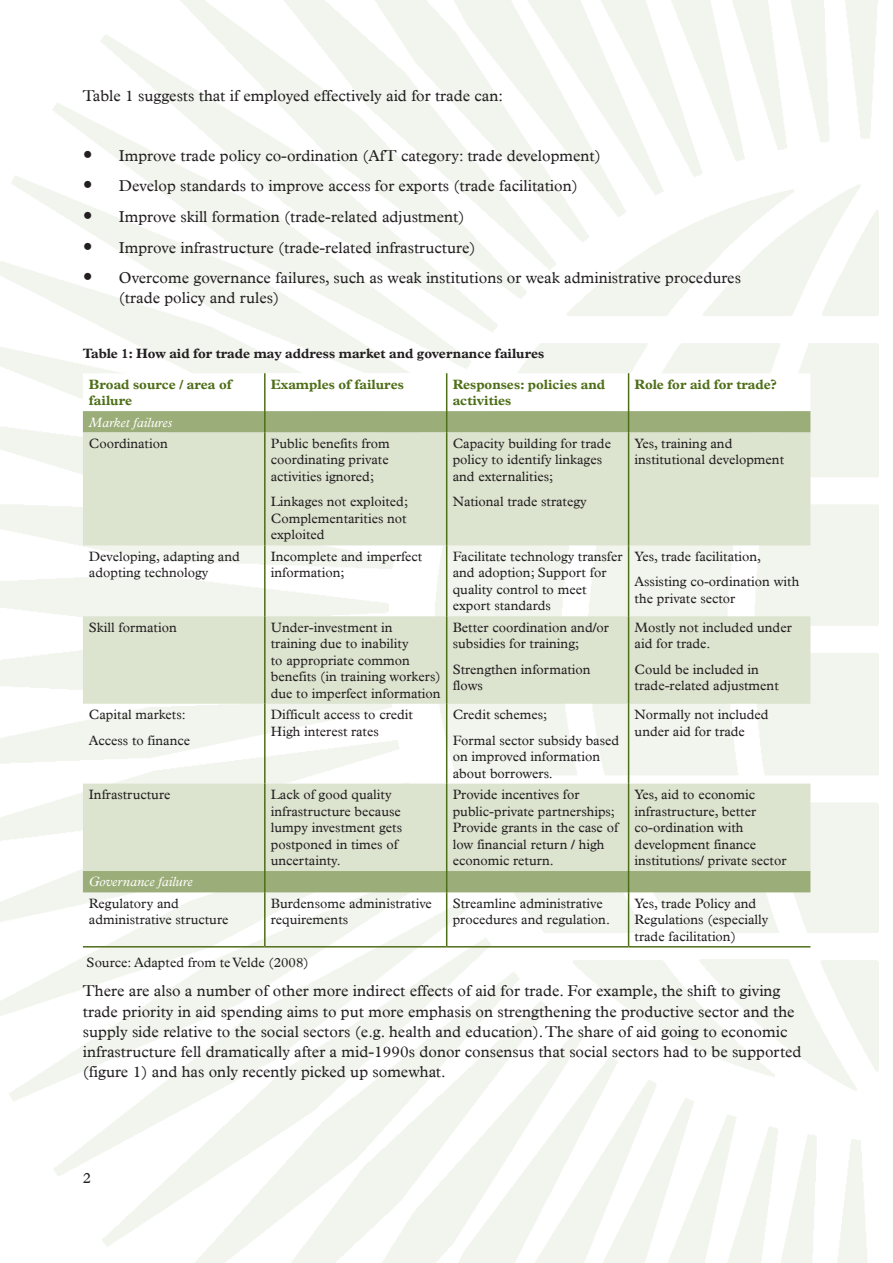
<style>
.page{position:relative;width:893px;height:1263px;background:#fff}
.page>*{position:absolute;margin:0;border:0;box-sizing:border-box;transform-origin:0 0}
.table_text{font:15.75px/20.2px "Plantin OUP";color:#231f20}
.Body_text{font:15.75px/20.2px "Plantin OUP";color:#231f20}
.t1{font:15px "Plantin OUP";color:#231f20}
.table_text-2{font:13.5px/16.5px "Plantin OUP";color:#231f20}
.table_text-3{font:700 13.5px/16.5px "Plantin OUP";color:#4e6e17}
.table_text-4{font:700 13.5px "Plantin OUP";color:#231f20}
.table_text-5{font:italic 13.5px "Plantin OUP";color:#fff}
</style>
<div class="page">
<div style="left:83px;top:871px;width:727px;height:21px;background:#9bad78"></div>
<svg style="left:83px;top:432px;width:727px;height:439px;background:#e4eadb"></svg>
<svg style="left:83px;top:373px;width:727px;height:59px"></svg>
<hr style="left:264px;top:432px;width:2px;height:113px;background:#4e6e17">
<hr style="left:446px;top:432px;width:1px;height:113px;background:#4e6e17">
<hr style="left:628px;top:432px;width:1px;height:113px;background:#4e6e17">
<hr style="left:264px;top:545px;width:2px;height:71px;background:#4e6e17">
<hr style="left:446px;top:545px;width:1px;height:71px;background:#4e6e17">
<hr style="left:628px;top:545px;width:1px;height:71px;background:#4e6e17">
<hr style="left:264px;top:616px;width:2px;height:88px;background:#4e6e17">
<hr style="left:446px;top:616px;width:1px;height:88px;background:#4e6e17">
<hr style="left:628px;top:616px;width:1px;height:88px;background:#4e6e17">
<hr style="left:264px;top:704px;width:2px;height:80px;background:#4e6e17">
<hr style="left:446px;top:704px;width:1px;height:80px;background:#4e6e17">
<hr style="left:628px;top:704px;width:1px;height:80px;background:#4e6e17">
<hr style="left:264px;top:784px;width:2px;height:87px;background:#4e6e17">
<hr style="left:446px;top:784px;width:1px;height:87px;background:#4e6e17">
<hr style="left:628px;top:784px;width:1px;height:87px;background:#4e6e17">
<hr style="left:264px;top:871px;width:2px;height:21px;background:#4e6e17">
<svg style="left:446px;top:871px;width:1px;height:21px"></svg>
<svg style="left:628px;top:871px;width:1px;height:21px"></svg>
<hr style="left:264px;top:892px;width:2px;height:54px;background:#4e6e17">
<hr style="left:446px;top:892px;width:1px;height:54px;background:#4e6e17">
<hr style="left:628px;top:892px;width:1px;height:54px;background:#4e6e17">
<hr style="left:83px;top:946px;width:182px;height:1px;background:#4e6e17">
<hr style="left:265px;top:946px;width:182px;height:1px;background:#4e6e17">
<hr style="left:447px;top:946px;width:182px;height:1px;background:#4e6e17">
<hr style="left:629px;top:946px;width:181px;height:1px;background:#4e6e17">
<svg style="left:84px;top:212px;width:7px;height:7px"></svg>
<p class="Body_text" style="left:83px;top:86px;width:422px">Table 1 suggests that if employed effectively aid for trade can:</p>
<p class="Body_text" style="left:119px;top:146px;width:483px">Improve trade policy co-ordination (AfT category: trade development)</p>
<p class="Body_text" style="left:119px;top:176px;width:460px">Develop standards to improve access for exports (trade facilitation)</p>
<p class="Body_text" style="left:119px;top:207px;width:347px">Improve skill formation (trade-related adjustment)</p>
<p class="Body_text" style="left:119px;top:237px;width:358px">Improve infrastructure (trade-related infrastructure)</p>
<p class="Body_text" style="left:119px;top:268px;width:623px">Overcome governance failures, such as weak institutions or weak administrative procedures (trade policy and rules)</p>
<p class="table_text-4" style="left:83px;top:346px;width:463px">Table 1: How aid for trade may address market and governance failures</p>
<p class="table_text-3" style="left:89px;top:376px;width:144px">Broad source / area of failure</p>
<p class="table_text-3" style="left:271px;top:376px;width:135px">Examples of failures</p>
<p class="table_text-3" style="left:453px;top:376px;width:154px">Responses: policies and activities</p>
<p class="table_text-3" style="left:635px;top:376px;width:144px">Role for aid for trade?</p>
<p class="table_text-5" style="left:89px;top:415px;width:85px">Market failures</p>
<p class="table_text-2" style="left:89px;top:435px;width:80px">Coordination</p>
<p class="table_text-2" style="left:271px;top:435px;width:121px;text-align:justify">Public benefits from coordinating private activities ignored;</p>
<p class="table_text-2" style="left:271px;top:494px;width:139px;text-align:justify">Linkages not exploited; Complementarities not exploited</p>
<p class="table_text-2" style="left:453px;top:435px;width:160px">Capacity building for trade policy to identify linkages and externalities;</p>
<p class="table_text-2" style="left:453px;top:494px;width:135px">National trade strategy</p>
<p class="table_text-2" style="left:635px;top:435px;width:151px">Yes, training and institutional development</p>
<p class="table_text-2" style="left:89px;top:548px;width:152px">Developing, adapting and adopting technology</p>
<p class="table_text-2" style="left:271px;top:548px;width:153px">Incomplete and imperfect information;</p>
<p class="table_text-2" style="left:453px;top:548px;width:171px">Facilitate technology transfer and adoption; Support for quality control to meet export standards</p>
<p class="table_text-2" style="left:635px;top:548px;width:128px">Yes, trade facilitation,</p>
<p class="table_text-2" style="left:635px;top:574px;width:166px">Assisting co-ordination with the private sector</p>
<p class="table_text-2" style="left:89px;top:619px;width:89px">Skill formation</p>
<p class="table_text-2" style="left:271px;top:619px;width:171px">Under-investment in training due to inability<br>to appropriate common benefits (in training workers) due to imperfect information</p>
<p class="table_text-2" style="left:453px;top:619px;width:158px">Better coordination and/or subsidies for training;</p>
<p class="table_text-2" style="left:453px;top:661px;width:139px">Strengthen information flows</p>
<p class="table_text-2" style="left:89px;top:706px;width:98px">Capital markets:</p>
<p class="table_text-2" style="left:89px;top:732px;width:103px">Access to finance</p>
<p class="table_text-2" style="left:271px;top:706px;width:144px">Difficult access to credit<br>High interest rates</p>
<p class="table_text-2" style="left:453px;top:706px;width:96px">Credit schemes;</p>
<p class="table_text-2" style="left:453px;top:732px;width:168px">Formal sector subsidy based on improved information about borrowers.</p>
<p class="table_text-2" style="left:635px;top:619px;width:159px">Mostly not included under aid for trade.</p>
<p class="table_text-2" style="left:635px;top:661px;width:146px">Could be included in trade-related adjustment</p>
<p class="table_text-2" style="left:635px;top:706px;width:136px">Normally not included under aid for trade</p>
<p class="table_text-2" style="left:89px;top:786px;width:83px">Infrastructure</p>
<p class="table_text-2" style="left:271px;top:786px;width:133px">Lack of good quality infrastructure because lumpy investment gets postponed in times of uncertainty.</p>
<p class="table_text-2" style="left:453px;top:786px;width:167px">Provide incentives for public-private partnerships;<br>Provide grants in the case of low financial return / high economic return.</p>
<p class="table_text-2" style="left:635px;top:786px;width:153px">Yes, aid to economic infrastructure, better co-ordination with development finance institutions/ private sector</p>
<p class="table_text-5" style="left:89px;top:874px;width:105px">Governance failure</p>
<p class="table_text-2" style="left:89px;top:895px;width:141px">Regulatory and administrative structure</p>
<p class="table_text-2" style="left:271px;top:895px;width:163px">Burdensome administrative requirements</p>
<p class="table_text-2" style="left:453px;top:895px;width:159px">Streamline administrative procedures and regulation.</p>
<p class="table_text-2" style="left:635px;top:895px;width:135px">Yes, trade Policy and<br>Regulations (especially trade facilitation)</p>
<p class="table_text-2" style="left:87px;top:954px;width:224px">Source: Adapted from te Velde (2008)</p>
<p class="table_text" style="left:83px;top:981px;width:720px">There are also a number of other more indirect effects of aid for trade. For example, the shift to giving trade priority in aid spending aims to put more emphasis on strengthening the productive sector and the supply side relative to the social sectors (e.g. health and education). The share of aid going to economic infrastructure fell dramatically after a mid-1990s donor consensus that social sectors had to be supported (figure 1) and has only recently picked up somewhat.</p>
<p class="t1" style="left:83px;top:1170px;width:10px">2</p>
</div>
